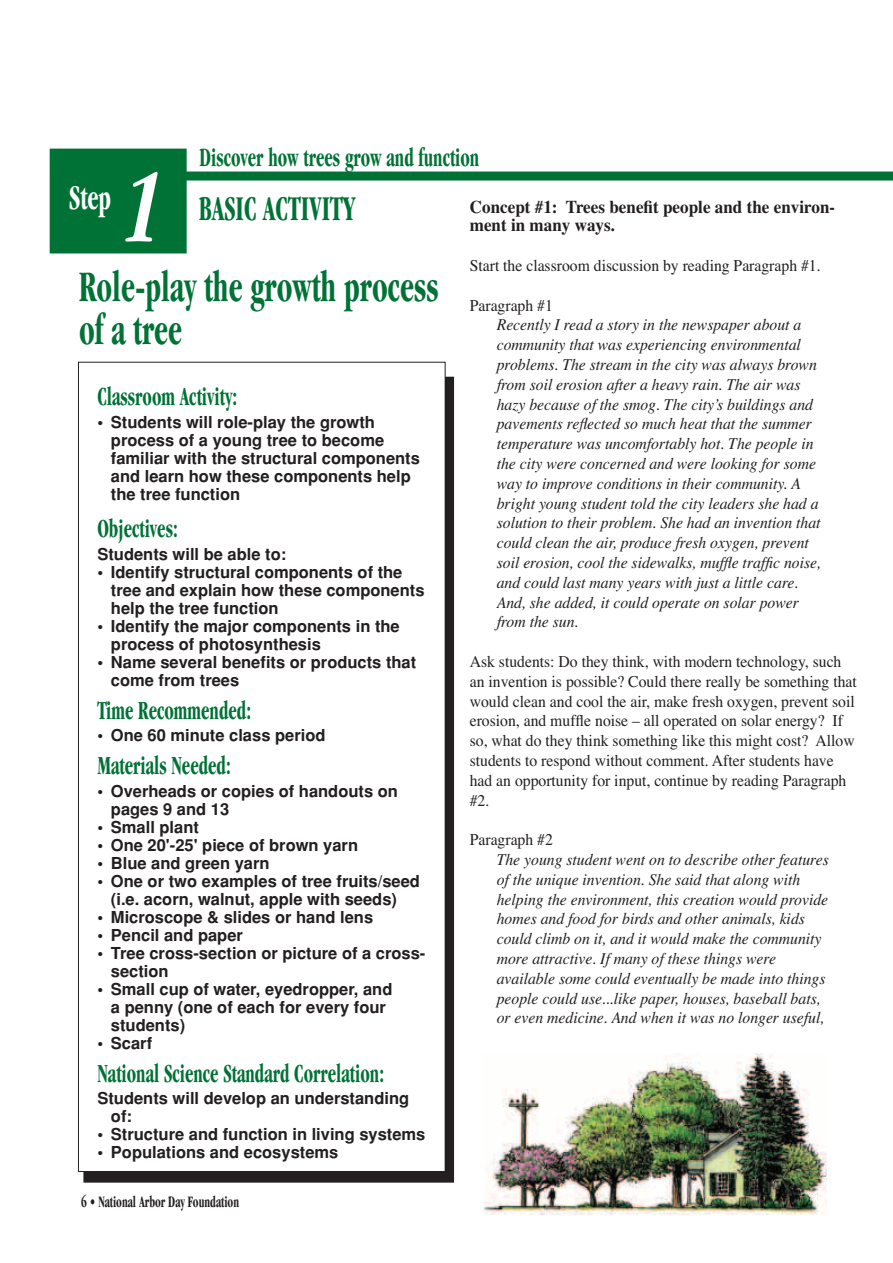
<style>
.page{position:relative;width:893px;height:1263px;background:#fff}
.page>*{position:absolute;margin:0;border:0;box-sizing:border-box;transform-origin:0 0}
.t1{font:italic 700 condensed 108px "Garamond";color:#fff;scale:.7 1}
.t2{font:700 condensed 45px/43.5px "Garamond";color:#007236;scale:.7 1}
.t3{font:700 condensed 36px "Garamond";color:#007236;scale:.7 1}
.t4{font:700 condensed 36px "Garamond";color:#fff;scale:.7 1}
.t5{font:700 condensed 27px "Garamond";color:#007236;scale:.7 1}
.t6{font:700 18px/18px "Times";color:#231f20;scale:.95 1}
.t7{font:italic 16.5px/19.8px "Times";color:#231f20;scale:.95 1}
.t8{font:700 16.5px/18px "Helvetica";color:#231f20}
.t9{font:16.5px/19.8px "Times";color:#231f20;scale:.95 1}
.t10{font:700 condensed 16.5px "Garamond";color:#231f20;scale:.7 1}
</style>
<div class="page">
<img style="left:484px;top:1054px;width:343px;height:161px">
<div style="left:59px;top:172px;width:834px;height:9px;background:#007236"></div>
<div style="left:50px;top:149px;width:136px;height:104px;background:#007236"></div>
<div style="left:50px;top:149px;width:137px;height:104px;border:1px solid #007236"></div>
<div style="left:84px;top:377px;width:370px;height:805px;background:#231f20"></div>
<div style="left:78px;top:362px;width:367px;height:809px;background:#fff"></div>
<h3 class="t5" style="left:200px;top:147px;width:401px">Discover how trees grow and function</h3>
<h1 class="t1" style="left:124px;top:166px;width:56px">1</h1>
<h3 class="t4" style="left:69px;top:184px;width:61px">Step</h3>
<h3 class="t3" style="left:199px;top:195px;width:224px">BASIC ACTIVITY</h3>
<p class="t6" style="left:470px;top:200px;width:386px">Concept #1: Trees benefit people and the environ&shy;ment in many ways.</p>
<p class="t9" style="left:470px;top:257px;width:371px">Start the classroom discussion by reading Paragraph #1.</p>
<p class="t9" style="left:470px;top:297px;width:89px">Paragraph #1</p>
<p class="t7" style="left:497px;top:316px;width:343px">Recently I read a story in the newspaper about a community that was experiencing environmental problems. The stream in the city was always brown from soil erosion after a heavy rain. The air was hazy because of the smog. The cityʼs buildings and pavements reflected so much heat that the summer temperature was uncomfortably hot. The people in the city were concerned and were looking for some way to improve conditions in their community. A bright young student told the city leaders she had a solution to their problem. She had an invention that could clean the air, produce fresh oxygen, prevent soil erosion, cool the sidewalks, muffle traffic noise, and could last many years with just a little care.<br>And, she added, it could operate on solar power from the sun.</p>
<p class="t9" style="left:470px;top:653px;width:409px">Ask students: Do they think, with modern technology, such an invention is possible? Could there really be something that would clean and cool the air, make fresh oxygen, prevent soil erosion, and muffle noise – all operated on solar energy? If so, what do they think something like this might cost? Allow students to respond without comment. After students have had an opportunity for input, continue by reading Paragraph #2.</p>
<p class="t9" style="left:470px;top:831px;width:89px">Paragraph #2</p>
<p class="t7" style="left:497px;top:851px;width:351px">The young student went on to describe other features of the unique invention. She said that along with helping the environment, this creation would provide homes and food for birds and other animals, kids could climb on it, and it would make the community more attractive. If many of these things were available some could eventually be made into things people could use...like paper, houses, baseball bats, or even medicine. And when it was no longer useful,</p>
<h2 class="t2" style="left:79px;top:268px;width:515px">Role-play the growth process of a tree</h2>
<h3 class="t5" style="left:97px;top:386px;width:201px">Classroom Activity:</h3>
<p class="t8" style="left:111px;top:414px;width:310px;text-indent:-14px">• Students will role-play the growth process of a young tree to become familiar with the structural components and learn how these components help the tree function</p>
<h3 class="t5" style="left:97px;top:518px;width:116px">Objectives:</h3>
<p class="t8" style="left:97px;top:546px;width:190px">Students will be able to:</p>
<p class="t8" style="left:111px;top:564px;width:315px;text-indent:-14px">• Identify structural components of the tree and explain how these components help the tree function</p>
<p class="t8" style="left:111px;top:618px;width:290px;text-indent:-14px">• Identify the major components in the process of photosynthesis</p>
<p class="t8" style="left:111px;top:654px;width:307px;text-indent:-14px">• Name several benefits or products that come from trees</p>
<h3 class="t5" style="left:97px;top:700px;width:221px">Time Recommended:</h3>
<p class="t8" style="left:97px;top:728px;width:230px">• One 60 minute class period</p>
<h3 class="t5" style="left:97px;top:755px;width:192px">Materials Needed:</h3>
<p class="t8" style="left:111px;top:783px;width:288px;text-indent:-14px">• Overheads or copies of handouts on pages 9 and 13</p>
<p class="t8" style="left:97px;top:819px;width:103px">• Small plant</p>
<p class="t8" style="left:97px;top:837px;width:262px">• One 20'-25' piece of brown yarn</p>
<p class="t8" style="left:97px;top:855px;width:174px">• Blue and green yarn</p>
<p class="t8" style="left:97px;top:873px;width:324px;text-align:center">• One or two examples of tree fruits/seed (i.e. acorn, walnut, apple with seeds)</p>
<p class="t8" style="left:97px;top:909px;width:277px">• Microscope &amp; slides or hand lens</p>
<p class="t8" style="left:97px;top:927px;width:147px">• Pencil and paper</p>
<p class="t8" style="left:111px;top:945px;width:316px;text-indent:-14px">• Tree cross-section or picture of a cross&shy;section</p>
<p class="t8" style="left:111px;top:981px;width:283px;text-indent:-14px">• Small cup of water, eyedropper, and a penny (one of each for every four students)</p>
<p class="t8" style="left:97px;top:1035px;width:56px">• Scarf</p>
<h3 class="t5" style="left:97px;top:1063px;width:411px">National Science Standard Correlation:</h3>
<p class="t8" style="left:111px;top:1091px;width:300px;text-indent:-14px">Students will develop an understanding of:</p>
<p class="t8" style="left:97px;top:1127px;width:329px">• Structure and function in living systems</p>
<p class="t8" style="left:97px;top:1145px;width:242px">• Populations and ecosystems</p>
<p class="t10" style="left:81px;top:1195px;width:227px">6 • National Arbor Day Foundation</p>
</div>
